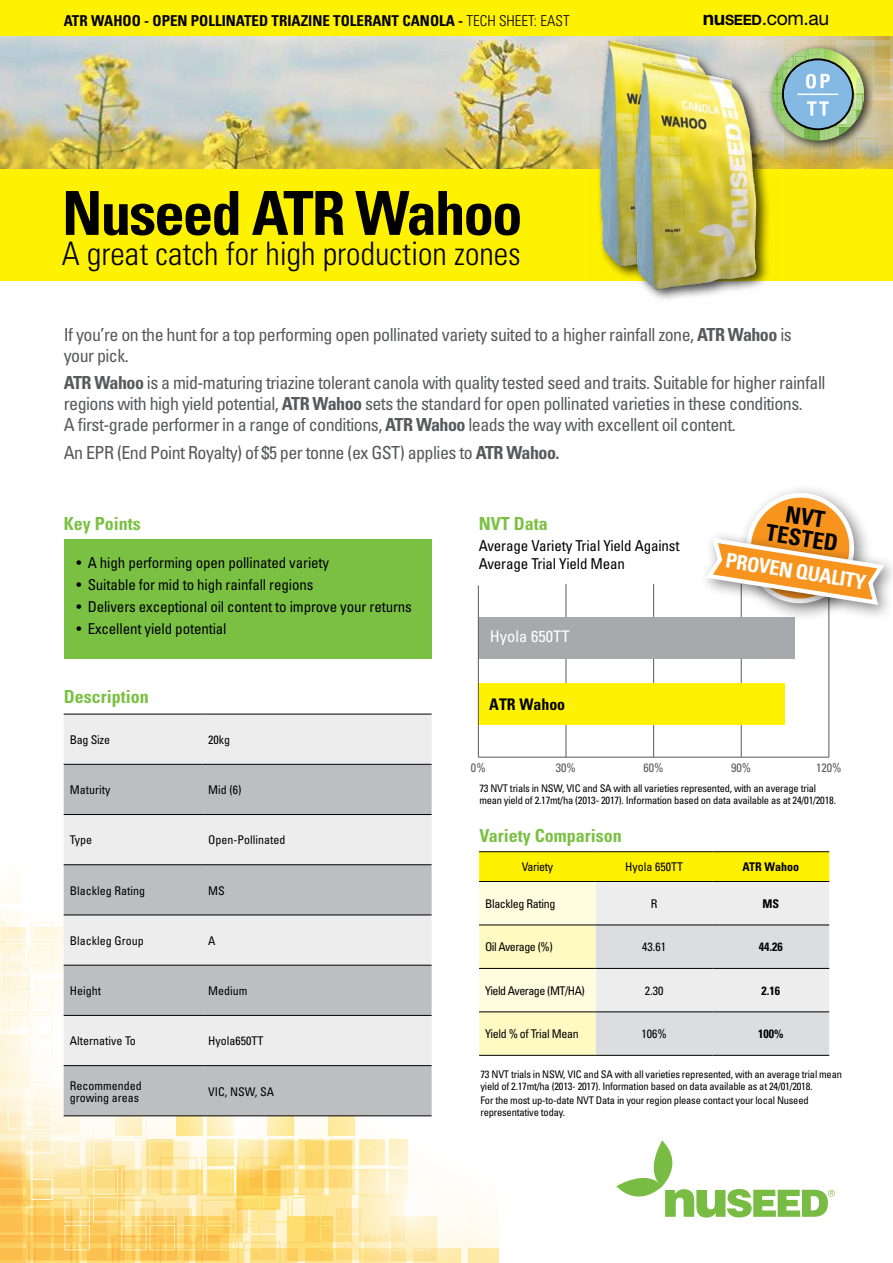
<style>
.page{position:relative;width:893px;height:1263px;background:#fff}
.page>*{position:absolute;margin:0;border:0;box-sizing:border-box;transform-origin:0 0}
.t1{font:700 condensed 60.75px "Univers";letter-spacing:-.03em;color:#000}
.t2{font:300 condensed 32.4px "Univers";color:#000}
.t3{font:700 condensed 22.8px/21.5px "Univers";color:#000;text-align:center}
.t4{font:700 condensed 20.4px "Univers";color:#fff}
.t5{font:19.5px "Helvetica Neue";color:#000}
.t6{font:condensed 18px/21px "Univers";letter-spacing:-.03em;color:#58595b}
.t7{font:700 condensed 18px "Univers";color:#7ac143}
.t8{font:condensed 16.05px "Univers";color:#fff}
.t9{font:700 condensed 16.05px "Univers";color:#000}
.t10{font:condensed 15px/18px "Univers";letter-spacing:-.01em;color:#000}
.t11{font:700 condensed 15px "Univers";color:#000}
.t12{font:condensed 12.15px "Univers";color:#58595b}
.t13{font:condensed 12px/12px "Univers";color:#000}
.t14{font:condensed 12px "Univers";letter-spacing:-.03em;color:#000}
.t15{font:condensed 12px "Univers";letter-spacing:-.04em;color:#000}
.t16{font:700 condensed 12px "Univers";color:#000}
.t17{font:condensed 10.5px/12px "Univers";letter-spacing:-.02em;color:#000}
.s1{font-weight:300}
.s2{font-weight:700}
.s3{font-weight:700;font-size:14.25px}
</style>
<div class="page">
<div style="left:64px;top:539px;width:368px;height:119px;background:#7ac143"></div>
<div style="left:64px;top:715px;width:368px;height:49px;background:#ededee"></div>
<svg style="left:64px;top:765px;width:368px;height:60px;background:#c4c5c7"></svg>
<hr style="left:64px;top:714px;width:138px;height:1px;background:#000">
<hr style="left:202px;top:714px;width:230px;height:1px;background:#000">
<hr style="left:64px;top:764px;width:138px;height:1px;background:#000">
<hr style="left:202px;top:764px;width:230px;height:1px;background:#000">
<hr style="left:64px;top:814px;width:138px;height:1px;background:#000">
<hr style="left:202px;top:814px;width:230px;height:1px;background:#000">
<img style="left:0;top:35px;width:568px;height:135px">
<div style="left:0;top:170px;width:893px;height:111px;background:#fff200"></div>
<div style="left:0;top:0;width:893px;height:35px;background:#fff200"></div>
<svg style="left:0;top:825px;width:835px;height:438px"></svg>
<hr style="left:479px;top:851px;width:117px;height:1px;background:#000">
<hr style="left:596px;top:851px;width:116px;height:1px;background:#000">
<hr style="left:712px;top:851px;width:117px;height:1px;background:#000">
<hr style="left:479px;top:881px;width:117px;height:1px;background:#000">
<hr style="left:596px;top:881px;width:116px;height:1px;background:#000">
<hr style="left:712px;top:881px;width:117px;height:1px;background:#000">
<hr style="left:479px;top:925px;width:117px;height:1px;background:#000">
<hr style="left:596px;top:925px;width:116px;height:1px;background:#000">
<hr style="left:712px;top:925px;width:117px;height:1px;background:#000">
<hr style="left:479px;top:968px;width:117px;height:1px;background:#000">
<hr style="left:596px;top:968px;width:116px;height:1px;background:#000">
<hr style="left:712px;top:968px;width:117px;height:1px;background:#000">
<hr style="left:479px;top:1011px;width:117px;height:1px;background:#000">
<hr style="left:596px;top:1011px;width:116px;height:1px;background:#000">
<hr style="left:712px;top:1011px;width:117px;height:1px;background:#000">
<hr style="left:479px;top:1055px;width:117px;height:1px;background:#000">
<hr style="left:596px;top:1055px;width:116px;height:1px;background:#000">
<hr style="left:712px;top:1055px;width:117px;height:1px;background:#000">
<hr style="left:478px;top:757px;width:351px;height:1px;background:#58595b">
<hr style="left:566px;top:584px;width:1px;height:173px;background:#58595b">
<hr style="left:653px;top:584px;width:1px;height:173px;background:#58595b">
<hr style="left:741px;top:584px;width:1px;height:173px;background:#58595b">
<hr style="left:828px;top:584px;width:1px;height:173px;background:#58595b">
<div style="left:478px;top:684px;width:307px;height:41px;background:#fff200"></div>
<div style="left:478px;top:618px;width:317px;height:41px;background:#a7a9ac"></div>
<hr style="left:478px;top:585px;width:1px;height:172px;background:#58595b">
<div style="left:699px;top:530px;width:194px;height:92px;background:#000;opacity:.5"></div>
<svg style="left:702px;top:489px;width:186px;height:118px"></svg>
<img style="left:568px;top:35px;width:325px;height:135px">
<img style="left:590px;top:41px;width:147px;height:236px">
<div style="left:631px;top:59px;width:140px;height:243px;background:#000;opacity:.75"></div>
<img style="left:631px;top:64px;width:147px;height:238px">
<p class="t11" style="left:64px;top:11px;width:507px">ATR WAHOO - OPEN POLLINATED TRIAZINE TOLERANT CANOLA - <span class="s1">TECH SHEET: EAST</span></p>
<h1 class="t1" style="left:62px;top:176px;width:462px">Nuseed ATR Wahoo</h1>
<h2 class="t2" style="left:62px;top:234px;width:460px">A great catch for high production zones</h2>
<p class="t5" style="left:703px;top:7px;width:128px"><span class="s2">nu</span><span class="s3">SEED</span>.com.au</p>
<p class="t6" style="left:64px;top:324px;width:729px">If you’re on the hunt for a top performing open pollinated variety suited to a higher rainfall zone, <span class="s2">ATR Wahoo</span> is your pick.</p>
<p class="t6" style="left:64px;top:372px;width:763px"><span class="s2">ATR Wahoo</span> is a mid-maturing triazine tolerant canola with quality tested seed and traits. Suitable for higher rainfall regions with high yield potential, <span class="s2">ATR Wahoo</span> sets the standard for open pollinated varieties in these conditions.<br>A first-grade performer in a range of conditions, <span class="s2">ATR Wahoo</span> leads the way with excellent oil content.</p>
<p class="t6" style="left:64px;top:441px;width:497px">An EPR (End Point Royalty) of $5 per tonne (ex GST) applies to <span class="s2">ATR Wahoo.</span></p>
<p class="t7" style="left:64px;top:512px;width:79px">Key Points</p>
<p class="t10" style="left:77px;top:553px;width:254px">• A high performing open pollinated variety</p>
<p class="t10" style="left:77px;top:575px;width:238px">• Suitable for mid to high rainfall regions</p>
<p class="t10" style="left:77px;top:598px;width:337px">• Delivers exceptional oil content to improve your returns</p>
<p class="t10" style="left:77px;top:620px;width:152px">• Excellent yield potential</p>
<p class="t7" style="left:64px;top:685px;width:86px">Description</p>
<p class="t13" style="left:70px;top:733px;width:42px">Bag Size</p>
<p class="t13" style="left:208px;top:733px;width:23px">20kg</p>
<p class="t13" style="left:70px;top:784px;width:42px">Maturity</p>
<p class="t13" style="left:208px;top:784px;width:35px">Mid (6)</p>
<p class="t13" style="left:70px;top:834px;width:24px">Type</p>
<p class="t13" style="left:208px;top:834px;width:79px">Open-Pollinated</p>
<p class="t13" style="left:70px;top:884px;width:77px">Blackleg Rating</p>
<p class="t13" style="left:208px;top:884px;width:18px">MS</p>
<p class="t13" style="left:70px;top:934px;width:75px">Blackleg Group</p>
<p class="t13" style="left:208px;top:934px;width:9px">A</p>
<p class="t13" style="left:70px;top:985px;width:33px">Height</p>
<p class="t13" style="left:208px;top:985px;width:41px">Medium</p>
<p class="t13" style="left:70px;top:1035px;width:68px">Alternative To</p>
<p class="t13" style="left:208px;top:1035px;width:57px">Hyola650TT</p>
<p class="t13" style="left:70px;top:1079px;width:73px">Recommended growing areas</p>
<p class="t13" style="left:208px;top:1085px;width:68px">VIC, NSW, SA</p>
<p class="t7" style="left:479px;top:512px;width:71px">NVT Data</p>
<p class="t10" style="left:479px;top:536px;width:202px">Average Variety Trial Yield Against<br>Average Trial Yield Mean</p>
<p class="t8" style="left:490px;top:627px;width:81px">Hyola 650TT</p>
<p class="t9" style="left:489px;top:694px;width:77px">ATR Wahoo</p>
<p class="t3" style="left:771px;top:500px;width:74px;rotate:9deg">NVT<br>TESTED</p>
<p class="t4" style="left:728px;top:548px;width:143px;rotate:9deg">PROVEN QUALITY</p>
<p class="t12" style="left:471px;top:760px;width:16px">0%</p>
<p class="t12" style="left:556px;top:760px;width:22px">30%</p>
<p class="t12" style="left:643px;top:760px;width:22px">60%</p>
<p class="t12" style="left:731px;top:760px;width:22px">90%</p>
<p class="t12" style="left:816px;top:760px;width:27px">120%</p>
<p class="t17" style="left:479px;top:782px;width:358px">73 NVT trials in NSW, VIC and SA with all varieties represented, with an average trial mean yield of 2.17mt/ha (2013- 2017). Information based on data available as at 24/01/2018.</p>
<p class="t7" style="left:479px;top:824px;width:144px">Variety Comparison</p>
<p class="t14" style="left:522px;top:859px;width:33px">Variety</p>
<p class="t13" style="left:625px;top:861px;width:59px">Hyola 650TT</p>
<p class="t16" style="left:743px;top:860px;width:58px">ATR Wahoo</p>
<p class="t14" style="left:485px;top:896px;width:72px">Blackleg Rating</p>
<p class="t13" style="left:651px;top:897px;width:8px">R</p>
<p class="t16" style="left:762px;top:896px;width:18px">MS</p>
<p class="t15" style="left:485px;top:939px;width:69px">Oil Average (%)</p>
<p class="t13" style="left:642px;top:941px;width:25px">43.61</p>
<p class="t16" style="left:759px;top:940px;width:25px">44.26</p>
<p class="t15" style="left:485px;top:983px;width:101px">Yield Average (MT/HA)</p>
<p class="t13" style="left:645px;top:984px;width:20px">2.30</p>
<p class="t16" style="left:761px;top:983px;width:20px">2.16</p>
<p class="t14" style="left:485px;top:1026px;width:95px">Yield % of Trial Mean</p>
<p class="t13" style="left:641px;top:1028px;width:27px">106%</p>
<p class="t16" style="left:758px;top:1027px;width:27px">100%</p>
<p class="t17" style="left:480px;top:1068px;width:363px">73 NVT trials in NSW, VIC and SA with all varieties represented, with an average trial mean yield of 2.17mt/ha (2013- 2017). Information based on data available as at 24/01/2018.</p>
<p class="t17" style="left:480px;top:1094px;width:330px">For the most up-to-date NVT Data in your region please contact your local Nuseed representative today.</p>
</div>
